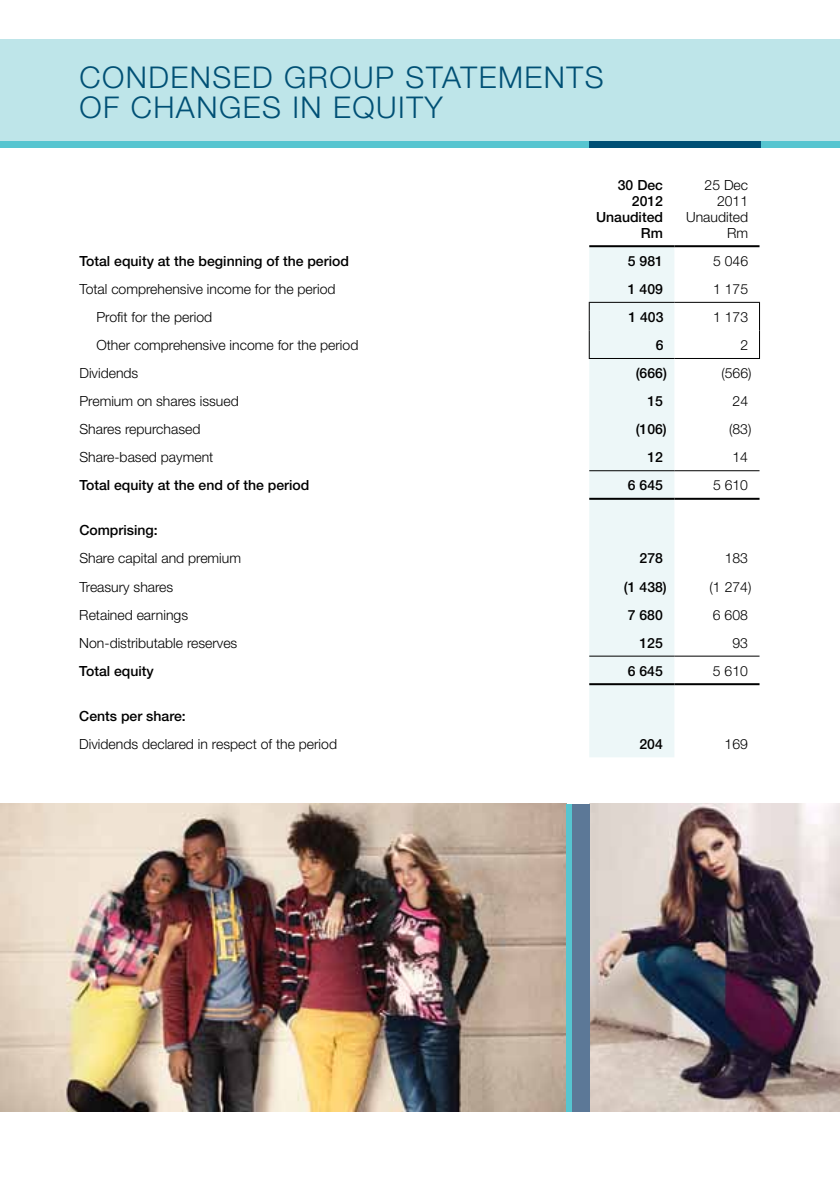
<style>
.page{position:relative;width:840px;height:1191px;background:#fff}
.page>*{position:absolute;margin:0;border:0;box-sizing:border-box;transform-origin:0 0}
.t1{font:300 30px "Helvetica Neue";letter-spacing:.05em;color:#005075}
.t2{font:300 14px/16px "Helvetica Neue";color:#000;text-align:right}
.t3{font:500 14px/16px "Helvetica Neue";color:#000;text-align:right}
</style>
<div class="page">
<div style="left:0;top:40px;width:839px;height:102px;background:#bee5e9"></div>
<div style="left:0;top:141px;width:588px;height:6px;background:#56c5d0"></div>
<div style="left:760px;top:141px;width:79px;height:6px;background:#56c5d0"></div>
<div style="left:588px;top:141px;width:172px;height:6px;background:#005075"></div>
<div style="left:589px;top:247px;width:85px;height:510px;background:#edf7f8"></div>
<hr style="left:589px;top:245px;width:85px;height:2px;background:#000">
<hr style="left:674px;top:245px;width:85px;height:2px;background:#000">
<hr style="left:588px;top:302px;width:86px;height:1px;background:#000">
<hr style="left:674px;top:302px;width:85px;height:1px;background:#000">
<svg style="left:588px;top:303px;width:1px;height:55px"></svg>
<hr style="left:588px;top:358px;width:86px;height:1px;background:#000">
<hr style="left:674px;top:358px;width:85px;height:1px;background:#000">
<hr style="left:589px;top:498px;width:85px;height:2px;background:#000">
<hr style="left:674px;top:498px;width:85px;height:2px;background:#000">
<hr style="left:589px;top:470px;width:85px;height:1px;background:#000">
<hr style="left:674px;top:470px;width:85px;height:1px;background:#000">
<hr style="left:589px;top:655px;width:85px;height:1px;background:#000">
<hr style="left:674px;top:655px;width:85px;height:1px;background:#000">
<hr style="left:589px;top:683px;width:85px;height:2px;background:#000">
<hr style="left:674px;top:683px;width:85px;height:2px;background:#000">
<img style="left:0;top:804px;width:566px;height:307px">
<img style="left:588px;top:804px;width:251px;height:307px">
<div style="left:571px;top:804px;width:17px;height:307px;background:#5c7897"></div>
<div style="left:566px;top:804px;width:5px;height:307px;background:#56c5d0"></div>
<h1 class="t1" style="left:79px;top:59px;width:23px">CONDENSED</h1>
<h1 class="t1" style="left:284px;top:59px;width:142px">GROUP STATEMENTS</h1>
<h1 class="t1" style="left:79px;top:89px;width:74px">OF CHAN</h1>
<h1 class="t1" style="left:219px;top:89px;width:195px">GES IN EQUITY</h1>
<p class="t3" style="left:595px;top:177px;width:68px">30 Dec<br>2012<br>Unaudited<br>Rm</p>
<p class="t2" style="left:685px;top:176px;width:63px">25 Dec<br>2011<br>Unaudited<br>Rm</p>
<p class="t3" style="left:79px;top:253px;width:271px">Total equity at the beginning of the period</p>
<p class="t3" style="left:627px;top:253px;width:37px">5 981</p>
<p class="t2" style="left:712px;top:252px;width:37px">5 046</p>
<p class="t2" style="left:79px;top:280px;width:257px">Total comprehensive income for the period</p>
<p class="t3" style="left:627px;top:281px;width:37px">1 409</p>
<p class="t2" style="left:712px;top:280px;width:37px">1 175</p>
<p class="t2" style="left:96px;top:309px;width:117px">Profit for the period</p>
<p class="t3" style="left:628px;top:309px;width:37px">1 403</p>
<p class="t2" style="left:712px;top:309px;width:37px">1 173</p>
<p class="t2" style="left:96px;top:337px;width:263px">Other comprehensive income for the period</p>
<p class="t3" style="left:655px;top:337px;width:9px">6</p>
<p class="t2" style="left:740px;top:337px;width:9px">2</p>
<p class="t2" style="left:79px;top:365px;width:60px">Dividends</p>
<p class="t3" style="left:635px;top:365px;width:33px">(666)</p>
<p class="t2" style="left:721px;top:365px;width:32px">(566)</p>
<p class="t2" style="left:79px;top:393px;width:161px">Premium on shares issued</p>
<p class="t3" style="left:647px;top:393px;width:17px">15</p>
<p class="t2" style="left:732px;top:393px;width:17px">24</p>
<p class="t2" style="left:79px;top:421px;width:122px">Shares repurchased</p>
<p class="t3" style="left:635px;top:421px;width:33px">(106)</p>
<p class="t2" style="left:728px;top:421px;width:24px">(83)</p>
<p class="t2" style="left:79px;top:449px;width:135px">Share-based payment</p>
<p class="t3" style="left:647px;top:449px;width:17px">12</p>
<p class="t2" style="left:732px;top:449px;width:17px">14</p>
<p class="t3" style="left:79px;top:477px;width:231px">Total equity at the end of the period</p>
<p class="t3" style="left:627px;top:477px;width:37px">6 645</p>
<p class="t2" style="left:712px;top:477px;width:37px">5 610</p>
<p class="t3" style="left:79px;top:522px;width:80px">Comprising:</p>
<p class="t2" style="left:79px;top:550px;width:163px">Share capital and premium</p>
<p class="t3" style="left:639px;top:550px;width:25px">278</p>
<p class="t2" style="left:724px;top:550px;width:25px">183</p>
<p class="t2" style="left:79px;top:578px;width:95px">Treasury shares</p>
<p class="t3" style="left:623px;top:578px;width:44px">(1 438)</p>
<p class="t2" style="left:709px;top:578px;width:43px">(1 274)</p>
<p class="t2" style="left:79px;top:606px;width:110px">Retained earnings</p>
<p class="t3" style="left:627px;top:606px;width:37px">7 680</p>
<p class="t2" style="left:712px;top:606px;width:37px">6 608</p>
<p class="t2" style="left:79px;top:634px;width:159px">Non-distributable reserves</p>
<p class="t3" style="left:639px;top:634px;width:25px">125</p>
<p class="t2" style="left:732px;top:634px;width:17px">93</p>
<p class="t3" style="left:79px;top:662px;width:76px">Total equity</p>
<p class="t3" style="left:627px;top:662px;width:37px">6 645</p>
<p class="t2" style="left:712px;top:662px;width:37px">5 610</p>
<p class="t3" style="left:79px;top:707px;width:108px">Cents per share:</p>
<p class="t2" style="left:79px;top:735px;width:259px">Dividends declared in respect of the period</p>
<p class="t3" style="left:639px;top:735px;width:25px">204</p>
<p class="t2" style="left:724px;top:735px;width:25px">169</p>
</div>
